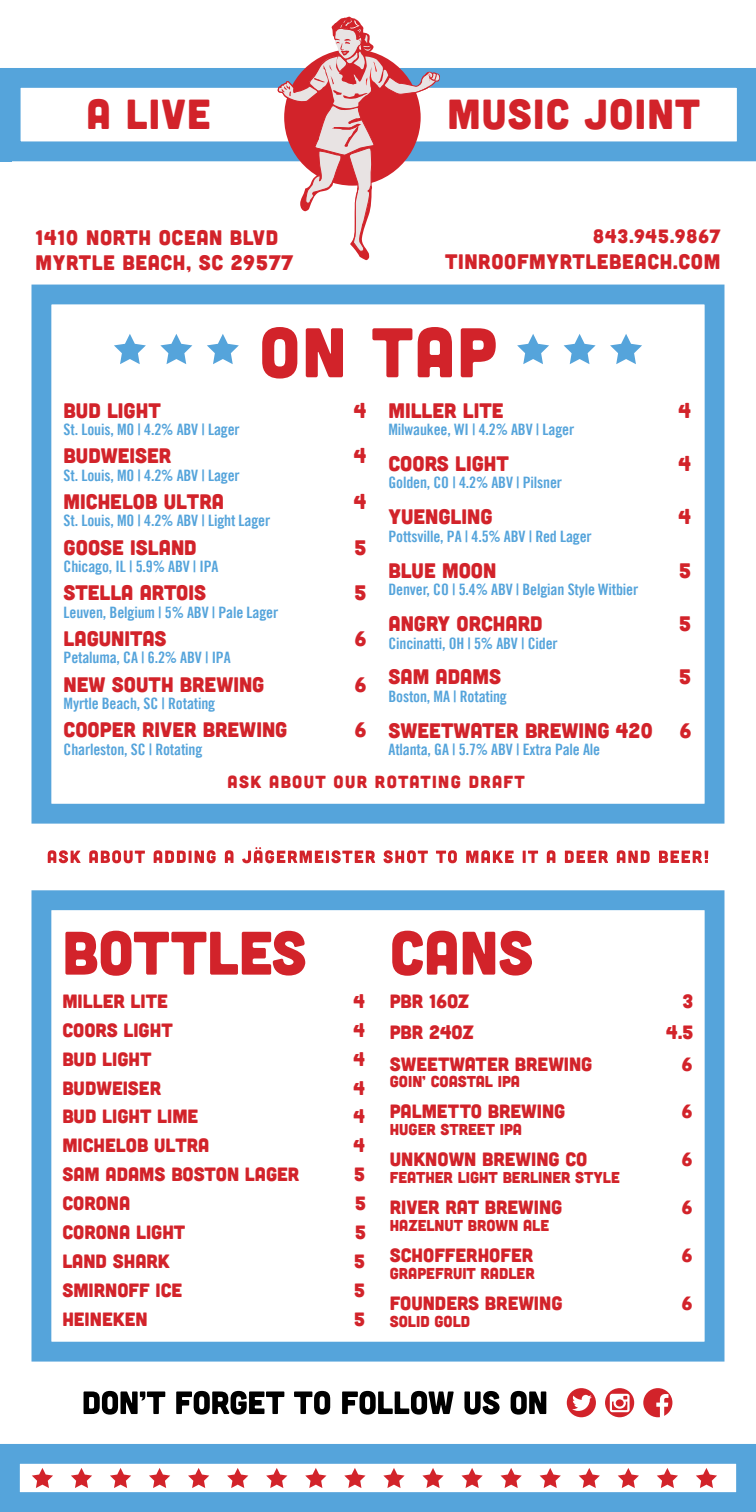
<style>
.page{position:relative;width:756px;height:1512px;background:#fff}
.page>*{position:absolute;margin:0;border:0;box-sizing:border-box;transform-origin:0 0}
.t1{font:70px "Cubano";color:#d2232a}
.t2{font:61.25px "Cubano";color:#d2232a}
.t3{font:42px "Cubano";letter-spacing:.03em;color:#d2232a}
.t4{font:21px "Cubano";color:#d2232a}
.t5{font:21px/25.2px "Cubano";letter-spacing:.03em;color:#d2232a}
.t6{font:19.25px "Cubano";color:#d2232a}
.t7{font:19.25px "Cubano";letter-spacing:.03em;color:#d2232a}
.t8{font:17.5px "Cubano";letter-spacing:.075em;color:#d2232a}
.t9{font:15.75px "Trade Gothic LT Bold Cond Twenty";letter-spacing:-.01em;color:#55a4db}
.t10{font:15.75px "Cubano";color:#d2232a}
</style>
<div class="page">
<div style="left:0;top:1444px;width:756px;height:68px;border:20px solid #55a4db"></div>
<svg style="left:32px;top:1468px;width:21px;height:20px"></svg>
<svg style="left:188px;top:1468px;width:21px;height:20px"></svg>
<svg style="left:344px;top:1468px;width:22px;height:20px"></svg>
<svg style="left:501px;top:1468px;width:21px;height:20px"></svg>
<svg style="left:657px;top:1468px;width:21px;height:20px"></svg>
<svg style="left:71px;top:1468px;width:21px;height:20px"></svg>
<svg style="left:227px;top:1468px;width:21px;height:20px"></svg>
<svg style="left:383px;top:1468px;width:22px;height:20px"></svg>
<svg style="left:540px;top:1468px;width:21px;height:20px"></svg>
<svg style="left:696px;top:1468px;width:21px;height:20px"></svg>
<svg style="left:110px;top:1468px;width:21px;height:20px"></svg>
<svg style="left:266px;top:1468px;width:21px;height:20px"></svg>
<svg style="left:422px;top:1468px;width:22px;height:20px"></svg>
<svg style="left:579px;top:1468px;width:21px;height:20px"></svg>
<svg style="left:149px;top:1468px;width:21px;height:20px"></svg>
<svg style="left:305px;top:1468px;width:21px;height:20px"></svg>
<svg style="left:461px;top:1468px;width:22px;height:20px"></svg>
<svg style="left:618px;top:1468px;width:21px;height:20px"></svg>
<hr style="left:755px;top:1444px;width:1px;height:68px;background:#55a4db">
<div style="left:567px;top:1388px;width:29px;height:29px;background:#d2232a;border-radius:50%"></div>
<svg style="left:572px;top:1395px;width:20px;height:16px"></svg>
<svg style="left:605px;top:1388px;width:29px;height:29px"></svg>
<svg style="left:610px;top:1394px;width:20px;height:18px"></svg>
<div style="left:643px;top:1388px;width:29px;height:29px;background:#d2232a;border-radius:50%"></div>
<svg style="left:656px;top:1394px;width:12px;height:23px"></svg>
<svg style="left:84px;top:1391px;width:462px;height:24px"></svg>
<svg style="left:48px;top:847px;width:660px;height:16px"></svg>
<div style="left:31px;top:890px;width:693px;height:472px;border:20px solid #55a4db"></div>
<div style="left:1px;top:68px;width:755px;height:93px;border:20px solid #55a4db"></div>
<svg style="left:276px;top:16px;width:164px;height:244px"></svg>
<div style="left:0;top:68px;width:12px;height:93px;background:#55a4db"></div>
<div style="left:31px;top:285px;width:693px;height:539px;border:20px solid #55a4db"></div>
<svg style="left:114px;top:334px;width:32px;height:30px"></svg>
<svg style="left:160px;top:334px;width:32px;height:30px"></svg>
<svg style="left:207px;top:334px;width:32px;height:30px"></svg>
<svg style="left:517px;top:334px;width:32px;height:30px"></svg>
<svg style="left:564px;top:334px;width:32px;height:30px"></svg>
<svg style="left:610px;top:334px;width:32px;height:30px"></svg>
<h3 class="t3" style="left:86px;top:87px;width:126px">A LIVE</h3>
<h3 class="t3" style="left:447px;top:87px;width:254px">MUSIC JOINT</h3>
<h3 class="t5" style="left:36px;top:224px;width:259px">1410 NORTH OCEAN BLVD<br>MYRTLE BEACH, SC 29577</h3>
<p class="t7" style="left:593px;top:224px;width:129px">843.945.9867</p>
<h3 class="t5" style="left:445px;top:248px;width:277px">TINROOFMYRTLEBEACH.COM</h3>
<h1 class="t1" style="left:259px;top:308px;width:239px">ON TAP</h1>
<h3 class="t4" style="left:64px;top:397px;width:99px">BUD LIGHT</h3>
<h3 class="t4" style="left:354px;top:397px;width:14px">4</h3>
<p class="t9" style="left:64px;top:420px;width:178px">St. Louis, MO | 4.2% ABV | Lager</p>
<h3 class="t4" style="left:64px;top:442px;width:109px">BUDWEISER</h3>
<h3 class="t4" style="left:354px;top:442px;width:14px">4</h3>
<p class="t9" style="left:64px;top:466px;width:178px">St. Louis, MO | 4.2% ABV | Lager</p>
<h3 class="t4" style="left:64px;top:488px;width:162px">MICHELOB ULTRA</h3>
<h3 class="t4" style="left:354px;top:488px;width:14px">4</h3>
<p class="t9" style="left:64px;top:511px;width:208px">St. Louis, MO | 4.2% ABV | Light Lager</p>
<h3 class="t4" style="left:64px;top:534px;width:135px">GOOSE ISLAND</h3>
<h3 class="t4" style="left:354px;top:534px;width:14px">5</h3>
<p class="t9" style="left:64px;top:557px;width:156px">Chicago, IL | 5.9% ABV | IPA</p>
<h3 class="t4" style="left:64px;top:579px;width:144px">STELLA ARTOIS</h3>
<h3 class="t4" style="left:354px;top:579px;width:14px">5</h3>
<p class="t9" style="left:64px;top:603px;width:216px">Leuven, Belgium | 5% ABV | Pale Lager</p>
<h3 class="t4" style="left:64px;top:625px;width:104px">LAGUNITAS</h3>
<h3 class="t4" style="left:355px;top:625px;width:13px">6</h3>
<p class="t9" style="left:64px;top:648px;width:168px">Petaluma, CA | 6.2% ABV | IPA</p>
<h3 class="t4" style="left:64px;top:671px;width:202px">NEW SOUTH BREWING</h3>
<h3 class="t4" style="left:355px;top:671px;width:13px">6</h3>
<p class="t9" style="left:64px;top:694px;width:153px">Myrtle Beach, SC | Rotating</p>
<h3 class="t4" style="left:64px;top:716px;width:225px">COOPER RIVER BREWING</h3>
<h3 class="t4" style="left:355px;top:716px;width:13px">6</h3>
<p class="t9" style="left:64px;top:740px;width:140px">Charleston, SC | Rotating</p>
<h3 class="t4" style="left:388px;top:397px;width:117px">MILLER LITE</h3>
<h3 class="t4" style="left:679px;top:397px;width:14px">4</h3>
<p class="t9" style="left:388px;top:420px;width:187px">Milwaukee, WI | 4.2% ABV | Lager</p>
<h3 class="t4" style="left:388px;top:450px;width:122px">COORS LIGHT</h3>
<h3 class="t4" style="left:679px;top:450px;width:14px">4</h3>
<p class="t9" style="left:388px;top:473px;width:175px">Golden, CO | 4.2% ABV | Pilsner</p>
<h3 class="t4" style="left:388px;top:503px;width:106px">YUENGLING</h3>
<h3 class="t4" style="left:679px;top:503px;width:14px">4</h3>
<p class="t9" style="left:388px;top:527px;width:205px">Pottsville, PA | 4.5% ABV | Red Lager</p>
<h3 class="t4" style="left:388px;top:557px;width:109px">BLUE MOON</h3>
<h3 class="t4" style="left:679px;top:557px;width:14px">5</h3>
<p class="t9" style="left:388px;top:580px;width:251px">Denver, CO | 5.4% ABV | Belgian Style Witbier</p>
<h3 class="t4" style="left:388px;top:610px;width:156px">ANGRY ORCHARD</h3>
<h3 class="t4" style="left:679px;top:610px;width:14px">5</h3>
<p class="t9" style="left:388px;top:633px;width:171px">Cincinatti, OH | 5% ABV | Cider</p>
<h3 class="t4" style="left:388px;top:664px;width:114px">SAM ADAMS</h3>
<h3 class="t4" style="left:679px;top:664px;width:14px">5</h3>
<p class="t9" style="left:388px;top:687px;width:120px">Boston, MA | Rotating</p>
<h3 class="t4" style="left:388px;top:717px;width:266px">SWEETWATER BREWING 420</h3>
<h3 class="t4" style="left:680px;top:717px;width:13px">6</h3>
<p class="t9" style="left:388px;top:740px;width:213px">Atlanta, GA | 5.7% ABV | Extra Pale Ale</p>
<p class="t8" style="left:228px;top:770px;width:299px">ASK ABOUT OUR ROTATING DRAFT</p>
<h2 class="t2" style="left:62px;top:914px;width:246px">BOTTLES</h2>
<p class="t6" style="left:62px;top:989px;width:107px">MILLER LITE</p>
<p class="t6" style="left:354px;top:989px;width:13px">4</p>
<p class="t6" style="left:62px;top:1018px;width:112px">COORS LIGHT</p>
<p class="t6" style="left:354px;top:1018px;width:13px">4</p>
<p class="t6" style="left:62px;top:1046px;width:91px">BUD LIGHT</p>
<p class="t6" style="left:354px;top:1046px;width:13px">4</p>
<p class="t6" style="left:62px;top:1075px;width:100px">BUDWEISER</p>
<p class="t6" style="left:354px;top:1075px;width:13px">4</p>
<p class="t6" style="left:62px;top:1104px;width:137px">BUD LIGHT LIME</p>
<p class="t6" style="left:354px;top:1104px;width:13px">4</p>
<p class="t6" style="left:62px;top:1133px;width:148px">MICHELOB ULTRA</p>
<p class="t6" style="left:354px;top:1133px;width:13px">4</p>
<p class="t6" style="left:62px;top:1162px;width:239px">SAM ADAMS BOSTON LAGER</p>
<p class="t6" style="left:354px;top:1162px;width:13px">5</p>
<p class="t6" style="left:62px;top:1191px;width:69px">CORONA</p>
<p class="t6" style="left:355px;top:1191px;width:13px">5</p>
<p class="t6" style="left:62px;top:1220px;width:124px">CORONA LIGHT</p>
<p class="t6" style="left:355px;top:1220px;width:13px">5</p>
<p class="t6" style="left:62px;top:1249px;width:109px">LAND SHARK</p>
<p class="t6" style="left:354px;top:1249px;width:13px">5</p>
<p class="t6" style="left:62px;top:1277px;width:121px">SMIRNOFF ICE</p>
<p class="t6" style="left:354px;top:1277px;width:13px">5</p>
<p class="t6" style="left:62px;top:1306px;width:87px">HEINEKEN</p>
<p class="t6" style="left:354px;top:1306px;width:13px">5</p>
<h2 class="t2" style="left:390px;top:914px;width:145px">CANS</h2>
<p class="t6" style="left:390px;top:989px;width:81px">PBR 16OZ</p>
<p class="t6" style="left:682px;top:989px;width:13px">3</p>
<p class="t6" style="left:390px;top:1020px;width:85px">PBR 24OZ</p>
<p class="t6" style="left:666px;top:1020px;width:29px">4.5</p>
<p class="t6" style="left:390px;top:1051px;width:204px">SWEETWATER BREWING</p>
<p class="t6" style="left:682px;top:1051px;width:12px">6</p>
<p class="t10" style="left:390px;top:1071px;width:132px">GOIN’ COASTAL IPA</p>
<p class="t6" style="left:390px;top:1099px;width:177px">PALMETTO BREWING</p>
<p class="t6" style="left:682px;top:1099px;width:12px">6</p>
<p class="t10" style="left:390px;top:1119px;width:134px">HUGER STREET IPA</p>
<p class="t6" style="left:390px;top:1147px;width:199px">UNKNOWN BREWING CO</p>
<p class="t6" style="left:682px;top:1147px;width:12px">6</p>
<p class="t10" style="left:390px;top:1167px;width:231px">FEATHER LIGHT BERLINER STYLE</p>
<p class="t6" style="left:390px;top:1195px;width:174px">RIVER RAT BREWING</p>
<p class="t6" style="left:682px;top:1195px;width:12px">6</p>
<p class="t10" style="left:390px;top:1215px;width:161px">HAZELNUT BROWN ALE</p>
<p class="t6" style="left:390px;top:1243px;width:145px">SCHOFFERHOFER</p>
<p class="t6" style="left:682px;top:1243px;width:12px">6</p>
<p class="t10" style="left:390px;top:1263px;width:146px">GRAPEFRUIT RADLER</p>
<p class="t6" style="left:390px;top:1291px;width:174px">FOUNDERS BREWING</p>
<p class="t6" style="left:682px;top:1291px;width:12px">6</p>
<p class="t10" style="left:390px;top:1311px;width:82px">SOLID GOLD</p>
</div>
